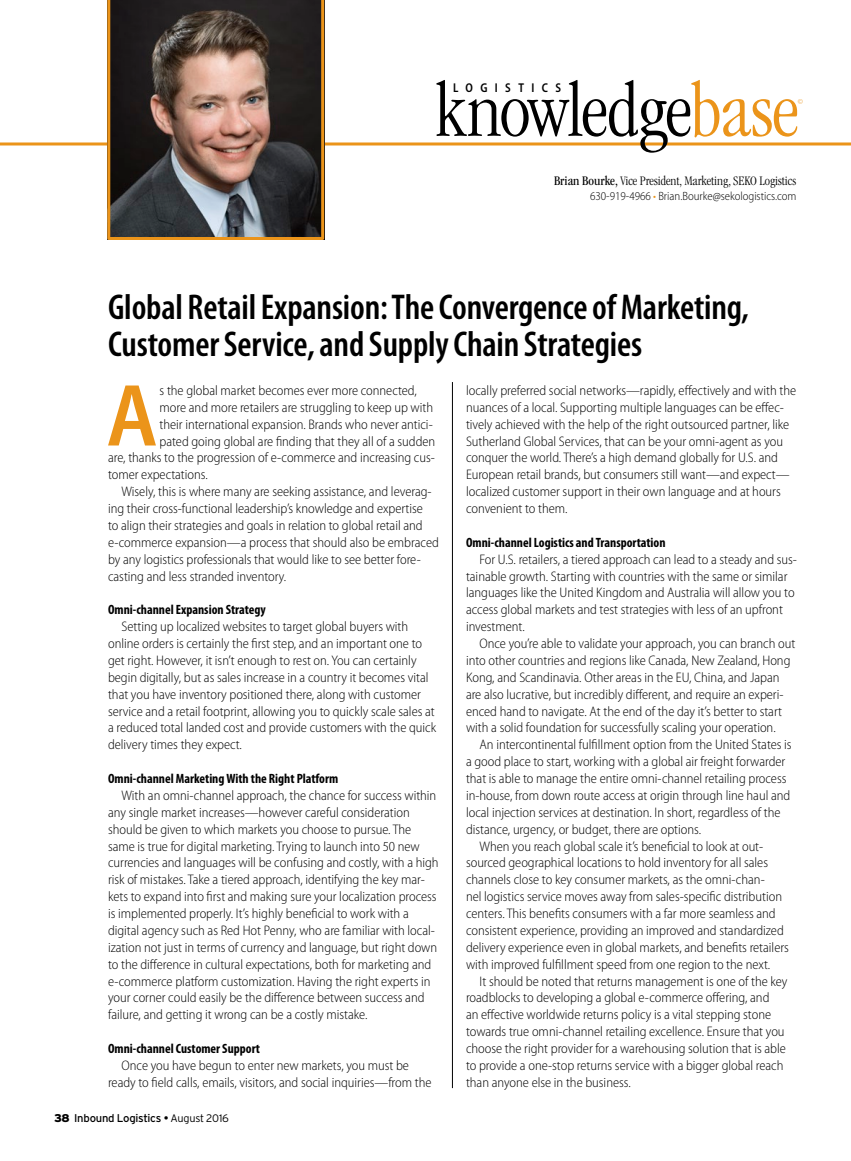
<style>
.page{position:relative;width:851px;height:1161px;background:#fff}
.page>*{position:absolute;margin:0;border:0;box-sizing:border-box;transform-origin:0 0}
.t1{font:600 semi-condensed 88.95px "Myriad Pro";color:#eb941a}
.t2{font:300 condensed 78.75px "ITC Garamond Std";letter-spacing:-.015em;color:#000}
.t3{font:600 condensed 36px/37.5px "Myriad Pro";letter-spacing:-.005em;color:#000}
.t4{font:300 semi-condensed 13.8px/16.8px "Myriad Pro";color:#000}
.t5{font:700 condensed 13.5px "Myriad Pro";color:#000}
.t6{font:300 condensed 13.5px "ITC Garamond Std";color:#000}
.t7{font:600 semi-condensed 12.75px "Myriad Pro";letter-spacing:.63em;color:#000;scale:.92 1}
.t8{font:300 semi-condensed 12px "Myriad Pro";color:#000}
.t9{font:11.25px "Interstate";letter-spacing:-.025em;color:#000}
.t10{font:300 7.65px "Myriad Pro";color:#eb941a}
.s1{color:#eb941a}
.s2{font-weight:400}
.s3{font-weight:900}
.s4{font-weight:300;font-size:10.8px}
</style>
<div class="page">
<svg style="left:0;top:142px;width:850px;height:4px;background:#efae52"></svg>
<hr style="left:452px;top:382px;width:1px;height:706px;background:#000">
<svg style="left:107px;top:0;width:217px;height:240px;background:#594b42"></svg>
<h2 class="t2" style="left:435px;top:67px;width:365px">knowledge<span class="s1">base</span></h2>
<p class="t7" style="left:453px;top:80px;width:119px">LOGISTICS</p>
<p class="t10" style="left:797px;top:97px;width:7px">©</p>
<p class="t6" style="left:554px;top:174px;width:243px"><span class="s2">Brian Bourke,</span> Vice President, Marketing, SEKO Logistics</p>
<p class="t8" style="left:590px;top:189px;width:208px">630-919-4966 <span class="s1">•</span> Brian.Bourke@sekologistics.com</p>
<h3 class="t3" style="left:108px;top:287px;width:642px">Global Retail Expansion: The Convergence of Marketing,<br>Customer Service, and Supply Chain Strategies</h3>
<h1 class="t1" style="left:106px;top:360px;width:53px">A</h1>
<p class="t4" style="left:160px;top:382px;width:259px">s the global market becomes ever more connected,</p>
<p class="t4" style="left:466px;top:382px;width:332px">locally preferred social networks—rapidly, effectively and with the nuances of a local. Supporting multiple languages can be effec&shy;tively achieved with the help of the right outsourced partner, like Sutherland Global Services, that can be your omni-agent as you conquer the world. There’s a high demand globally for U.S. and European retail brands, but consumers still want—and expect— localized customer support in their own language and at hours convenient to them.</p>
<p class="t5" style="left:466px;top:534px;width:201px">Omni-channel Logistics and Transportation</p>
<p class="t4" style="left:466px;top:551px;width:332px;text-indent:14px">For U.S. retailers, a tiered approach can lead to a steady and sus&shy;tainable growth. Starting with countries with the same or similar languages like the United Kingdom and Australia will allow you to access global markets and test strategies with less of an upfront investment.</p>
<p class="t4" style="left:466px;top:635px;width:331px;text-indent:14px">Once you’re able to validate your approach, you can branch out into other countries and regions like Canada, New Zealand, Hong Kong, and Scandinavia. Other areas in the EU, China, and Japan are also lucrative, but incredibly different, and require an experi&shy;enced hand to navigate. At the end of the day it’s better to start with a solid foundation for successfully scaling your operation.</p>
<p class="t4" style="left:479px;top:736px;width:313px">An intercontinental fulfillment option from the United States is</p>
<p class="t4" style="left:466px;top:753px;width:321px">a good place to start, working with a global air freight forwarder</p>
<p class="t4" style="left:466px;top:770px;width:322px">that is able to manage the entire omni-channel retailing process</p>
<p class="t4" style="left:466px;top:787px;width:326px">in-house, from down route access at origin through line haul and</p>
<p class="t4" style="left:466px;top:804px;width:316px">local injection services at destination. In short, regardless of the</p>
<p class="t4" style="left:466px;top:821px;width:236px">distance, urgency, or budget, there are options.</p>
<p class="t4" style="left:479px;top:837px;width:285px">When you reach global scale it’s beneficial to look at out-</p>
<p class="t4" style="left:466px;top:854px;width:303px">sourced geographical locations to hold inventory for all sales</p>
<p class="t4" style="left:466px;top:871px;width:300px">channels close to key consumer markets, as the omni-chan-</p>
<p class="t4" style="left:466px;top:888px;width:317px">nel logistics service moves away from sales-specific distribution</p>
<p class="t4" style="left:466px;top:905px;width:311px">centers. This benefits consumers with a far more seamless and</p>
<p class="t4" style="left:466px;top:922px;width:319px">consistent experience, providing an improved and standardized</p>
<p class="t4" style="left:466px;top:939px;width:324px">delivery experience even in global markets, and benefits retailers</p>
<p class="t4" style="left:466px;top:956px;width:306px">with improved fulfillment speed from one region to the next.</p>
<p class="t4" style="left:479px;top:972px;width:309px">It should be noted that returns management is one of the key</p>
<p class="t4" style="left:466px;top:989px;width:305px">roadblocks to developing a global e-commerce offering, and</p>
<p class="t4" style="left:466px;top:1006px;width:306px">an effective worldwide returns policy is a vital stepping stone</p>
<p class="t4" style="left:466px;top:1023px;width:320px">towards true omni-channel retailing excellence. Ensure that you</p>
<p class="t4" style="left:466px;top:1040px;width:321px">choose the right provider for a warehousing solution that is able</p>
<p class="t4" style="left:466px;top:1057px;width:319px">to provide a one-stop returns service with a bigger global reach</p>
<p class="t4" style="left:466px;top:1074px;width:166px">than anyone else in the business.</p>
<p class="t4" style="left:160px;top:399px;width:275px">more and more retailers are struggling to keep up with</p>
<p class="t4" style="left:160px;top:416px;width:274px">their international expansion. Brands who never antici-</p>
<p class="t4" style="left:160px;top:432px;width:277px">pated going global are finding that they all of a sudden</p>
<p class="t4" style="left:108px;top:449px;width:328px">are, thanks to the progression of e-commerce and increasing cus-</p>
<p class="t4" style="left:108px;top:466px;width:101px">tomer expectations.</p>
<p class="t4" style="left:122px;top:483px;width:312px">Wisely, this is where many are seeking assistance, and leverag-</p>
<p class="t4" style="left:108px;top:500px;width:316px">ing their cross-functional leadership’s knowledge and expertise</p>
<p class="t4" style="left:108px;top:517px;width:316px">to align their strategies and goals in relation to global retail and</p>
<p class="t4" style="left:108px;top:534px;width:332px">e-commerce expansion—a process that should also be embraced</p>
<p class="t4" style="left:108px;top:551px;width:314px">by any logistics professionals that would like to see better fore-</p>
<p class="t4" style="left:108px;top:567px;width:180px">casting and less stranded inventory.</p>
<p class="t5" style="left:108px;top:601px;width:159px">Omni-channel Expansion Strategy</p>
<p class="t4" style="left:108px;top:618px;width:329px;text-indent:14px">Setting up localized websites to target global buyers with online orders is certainly the first step, and an important one to get right. However, it isn’t enough to rest on. You can certainly begin digitally, but as sales increase in a country it becomes vital that you have inventory positioned there, along with customer service and a retail footprint, allowing you to quickly scale sales at a reduced total landed cost and provide customers with the quick delivery times they expect.</p>
<p class="t5" style="left:108px;top:770px;width:232px">Omni-channel Marketing With the Right Platform</p>
<p class="t4" style="left:108px;top:787px;width:332px;text-indent:14px">With an omni-channel approach, the chance for success within any single market increases—however careful consideration should be given to which markets you choose to pursue. The same is true for digital marketing. Trying to launch into 50 new currencies and languages will be confusing and costly, with a high risk of mistakes. Take a tiered approach, identifying the key mar&shy;kets to expand into first and making sure your localization process is implemented properly. It’s highly beneficial to work with a digital agency such as Red Hot Penny, who are familiar with local&shy;ization not just in terms of currency and language, but right down to the difference in cultural expectations, both for marketing and e-commerce platform customization. Having the right experts in your corner could easily be the difference between success and failure, and getting it wrong can be a costly mistake.</p>
<p class="t5" style="left:108px;top:1040px;width:153px">Omni-channel Customer Support</p>
<p class="t4" style="left:108px;top:1057px;width:325px;text-indent:14px">Once you have begun to enter new markets, you must be ready to field calls, emails, visitors, and social inquiries—from the</p>
<p class="t9" style="left:54px;top:1112px;width:176px"><span class="s3">38</span> Inbound Logistics • <span class="s4">August 2016</span></p>
</div>
